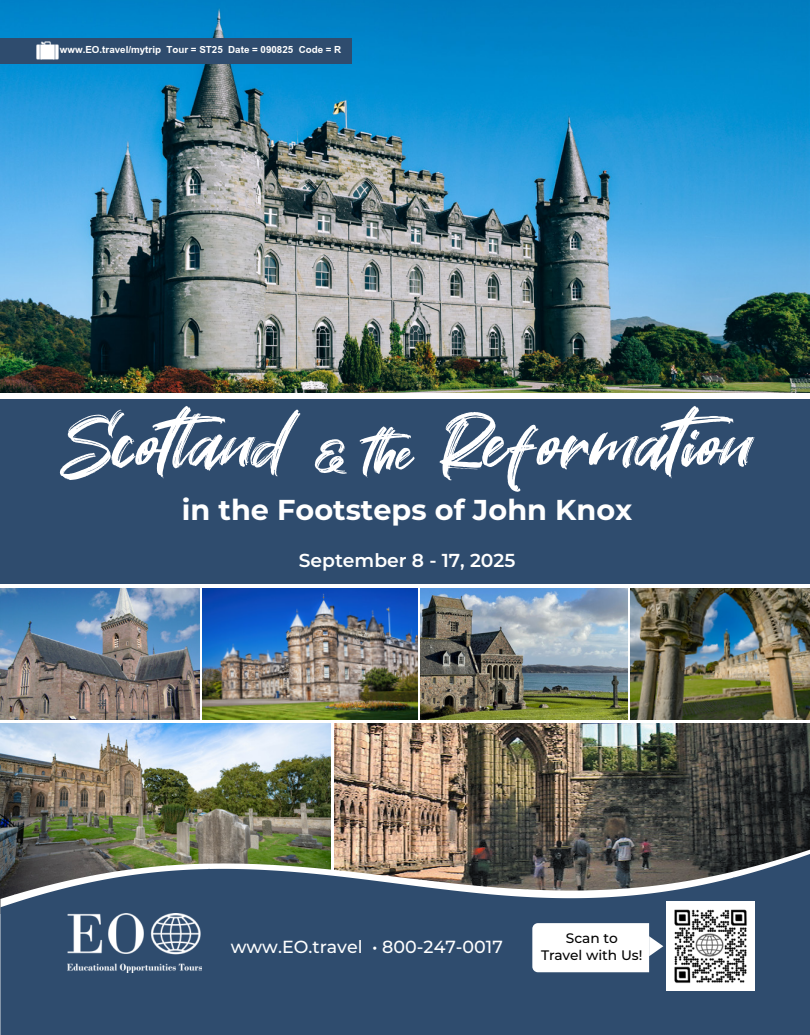
<style>
.page{position:relative;width:810px;height:1035px;background:#fff}
.page>*{position:absolute;margin:0;border:0;box-sizing:border-box;transform-origin:0 0}
.t1{font:85px "Great Sejagad";color:#fff}
.t2{font:700 28.75px "Montserrat";color:#fff}
.t3{font:600 18.75px "Montserrat";color:#fff}
.t4{font:500 17.5px "Montserrat";color:#fff}
.t5{font:700 15px "Browallia New";color:#fff}
.t6{font:500 13.75px "Montserrat";color:#000}
.s1{font-size:60px}
</style>
<div class="page">
<img style="left:0;top:0;width:810px;height:393px">
<div style="left:0;top:38px;width:352px;height:26px;background:#2f4c6e"></div>
<img style="left:0;top:724px;width:330px;height:126px">
<img style="left:334px;top:724px;width:476px;height:126px">
<img style="left:631px;top:588px;width:179px;height:132px">
<img style="left:421px;top:588px;width:207px;height:132px">
<div style="left:0;top:399px;width:810px;height:184px;background:#2f4c6e"></div>
<img style="left:36px;top:41px;width:23px;height:19px">
<img style="left:0;top:850px;width:809px;height:4px">
<svg style="left:0;top:854px;width:810px;height:181px;background:#3f5670"></svg>
<img style="left:666px;top:902px;width:89px;height:89px">
<svg style="left:532px;top:923px;width:131px;height:49px"></svg>
<img style="left:68px;top:914px;width:133px;height:58px">
<img style="left:203px;top:588px;width:215px;height:132px">
<img style="left:0;top:588px;width:200px;height:132px">
<p class="t5" style="left:60px;top:40px;width:283px">www.EO.travel/mytrip Tour = ST25 Date = 090825 Code = R</p>
<h1 class="t1" style="left:61px;top:396px;width:694px">Scotland <span class="s1">&amp; the</span> Reformation</h1>
<h2 class="t2" style="left:182px;top:489px;width:452px">in the Footsteps of John Knox</h2>
<p class="t3" style="left:299px;top:547px;width:218px">September 8 - 17, 2025</p>
<p class="t4" style="left:231px;top:934px;width:273px">www.EO.travel • 800-247-0017</p>
<p class="t6" style="left:566px;top:929px;width:53px">Scan to</p>
<p class="t6" style="left:541px;top:945px;width:103px">Travel with Us!</p>
</div>
